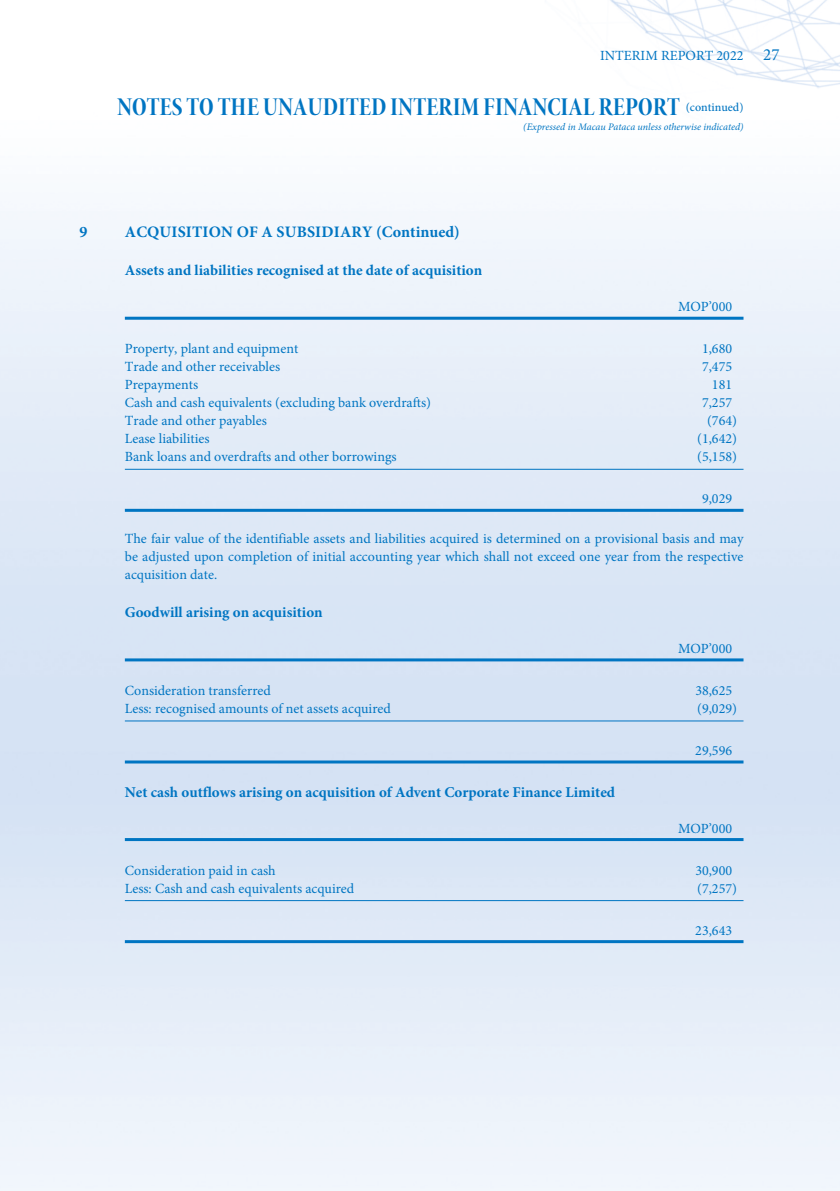
<style>
.page{position:relative;width:840px;height:1191px;background:#fff}
.page>*{position:absolute;margin:0;border:0;box-sizing:border-box;transform-origin:0 0}
.t1{font:26px "Minion Pro Bold Cn Disp";color:#0075c2}
.t2{font:700 16px "Minion Pro";letter-spacing:.01em;color:#0075c2}
.t3{font:700 15px "Minion Pro";color:#0075c2}
.t4{font:14px/18px "Minion Pro";color:#0075c2;text-align:justify}
.t5{font:italic 10px "Minion Pro";color:#0075c2}
.s1{font-size:17px}
</style>
<div class="page">
<img style="left:0;top:0;width:839px;height:1191px">
<hr style="left:125px;top:317px;width:504px;height:3px;background:#0075c2">
<hr style="left:629px;top:317px;width:114px;height:3px;background:#0075c2">
<hr style="left:125px;top:469px;width:504px;height:1px;background:#0075c2">
<hr style="left:629px;top:469px;width:114px;height:1px;background:#0075c2">
<hr style="left:125px;top:509px;width:504px;height:3px;background:#0075c2">
<hr style="left:629px;top:509px;width:114px;height:3px;background:#0075c2">
<hr style="left:125px;top:658px;width:504px;height:3px;background:#0075c2">
<hr style="left:629px;top:658px;width:114px;height:3px;background:#0075c2">
<hr style="left:125px;top:720px;width:504px;height:1px;background:#0075c2">
<hr style="left:629px;top:720px;width:114px;height:1px;background:#0075c2">
<hr style="left:125px;top:760px;width:504px;height:3px;background:#0075c2">
<hr style="left:629px;top:760px;width:114px;height:3px;background:#0075c2">
<hr style="left:125px;top:838px;width:504px;height:3px;background:#0075c2">
<hr style="left:629px;top:838px;width:114px;height:3px;background:#0075c2">
<hr style="left:125px;top:900px;width:504px;height:1px;background:#0075c2">
<hr style="left:629px;top:900px;width:114px;height:1px;background:#0075c2">
<hr style="left:125px;top:940px;width:504px;height:3px;background:#0075c2">
<hr style="left:629px;top:940px;width:114px;height:3px;background:#0075c2">
<p class="t4" style="left:599px;top:47px;width:181px">INTERIM REPORT 2022 <span class="s1">27</span></p>
<h1 class="t1" style="left:117px;top:90px;width:627px">NOTES TO THE UNAUDITED INTERIM FINANCIAL REPORT <sup>(continued)</sup></h1>
<p class="t2" style="left:79px;top:221px;width:9px">9</p>
<p class="t2" style="left:125px;top:221px;width:336px">ACQUISITION OF A SUBSIDIARY (Continued)</p>
<p class="t3" style="left:125px;top:260px;width:359px">Assets and liabilities recognised at the date of acquisition</p>
<p class="t5" style="left:523px;top:120px;width:221px">(Expressed in Macau Pataca unless otherwise indicated)</p>
<p class="t4" style="left:677px;top:298px;width:56px">MOP’000</p>
<p class="t4" style="left:125px;top:340px;width:175px">Property, plant and equipment</p>
<p class="t4" style="left:701px;top:340px;width:32px">1,680</p>
<p class="t4" style="left:125px;top:358px;width:157px">Trade and other receivables</p>
<p class="t4" style="left:701px;top:358px;width:32px">7,475</p>
<p class="t4" style="left:125px;top:376px;width:75px">Prepayments</p>
<p class="t4" style="left:711px;top:376px;width:22px">181</p>
<p class="t4" style="left:125px;top:394px;width:307px">Cash and cash equivalents (excluding bank overdrafts)</p>
<p class="t4" style="left:701px;top:394px;width:32px">7,257</p>
<p class="t4" style="left:125px;top:412px;width:143px">Trade and other payables</p>
<p class="t4" style="left:706px;top:412px;width:31px">(764)</p>
<p class="t4" style="left:125px;top:430px;width:86px">Lease liabilities</p>
<p class="t4" style="left:696px;top:430px;width:41px">(1,642)</p>
<p class="t4" style="left:125px;top:448px;width:273px">Bank loans and overdrafts and other borrowings</p>
<p class="t4" style="left:696px;top:448px;width:41px">(5,158)</p>
<p class="t4" style="left:701px;top:490px;width:32px">9,029</p>
<p class="t4" style="left:125px;top:529px;width:619px">The fair value of the identifiable assets and liabilities acquired is determined on a provisional basis and may be adjusted upon completion of initial accounting year which shall not exceed one year from the respective acquisition date.</p>
<p class="t3" style="left:125px;top:601px;width:199px">Goodwill arising on acquisition</p>
<p class="t4" style="left:677px;top:639px;width:56px">MOP’000</p>
<p class="t4" style="left:125px;top:681px;width:147px">Consideration transferred</p>
<p class="t4" style="left:695px;top:681px;width:38px">38,625</p>
<p class="t4" style="left:125px;top:699px;width:267px">Less: recognised amounts of net assets acquired</p>
<p class="t4" style="left:696px;top:699px;width:41px">(9,029)</p>
<p class="t4" style="left:695px;top:741px;width:38px">29,596</p>
<p class="t3" style="left:125px;top:781px;width:491px">Net cash outflows arising on acquisition of Advent Corporate Finance Limited</p>
<p class="t4" style="left:677px;top:819px;width:56px">MOP’000</p>
<p class="t4" style="left:125px;top:861px;width:152px">Consideration paid in cash</p>
<p class="t4" style="left:695px;top:861px;width:38px">30,900</p>
<p class="t4" style="left:125px;top:879px;width:231px">Less: Cash and cash equivalents acquired</p>
<p class="t4" style="left:696px;top:879px;width:41px">(7,257)</p>
<p class="t4" style="left:695px;top:921px;width:38px">23,643</p>
</div>
